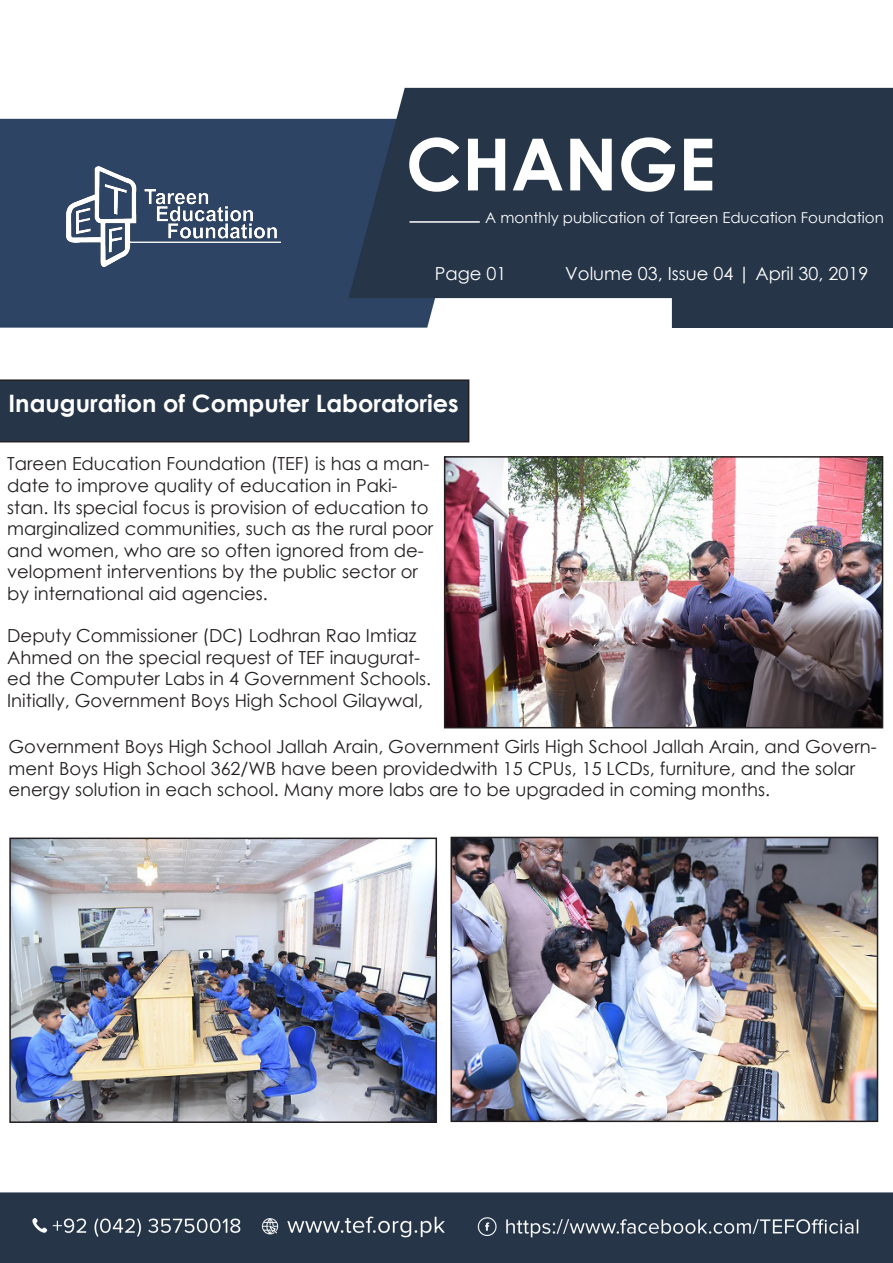
<style>
.page{position:relative;width:893px;height:1263px;background:#fff}
.page>*{position:absolute;margin:0;border:0;box-sizing:border-box;transform-origin:0 0}
.t1{font:700 72px "Century Gothic";color:#fff}
.t2{font:700 24px "Century Gothic";color:#fff}
.t3{font:18px/21.6px "Century Gothic";color:#231f20}
.t4{font:18px "Century Gothic";color:#fff}
.t5{font:15px "Century Gothic";color:#fff}
</style>
<div class="page">
<img style="left:0;top:87px;width:893px;height:1176px">
<hr style="left:409px;top:221px;width:71px;height:2px;background:#fff">
<img style="left:67px;top:166px;width:214px;height:101px">
<div style="left:0;top:379px;width:469px;height:63px;background:#263548"></div>
<img style="left:447px;top:459px;width:433px;height:266px">
<div style="left:444px;top:456px;width:439px;height:272px;border:2px solid #231f20"></div>
<img style="left:12px;top:840px;width:422px;height:280px">
<div style="left:9px;top:837px;width:428px;height:286px;border:2px solid #231f20"></div>
<img style="left:454px;top:840px;width:421px;height:279px">
<div style="left:451px;top:837px;width:427px;height:285px;border:2px solid #231f20"></div>
<p class="t1" style="left:406px;top:110px;width:311px">CHANGE</p>
<p class="t5" style="left:485px;top:207px;width:400px">A monthly publication of Tareen Education Foundation</p>
<p class="t4" style="left:435px;top:261px;width:73px">Page 01</p>
<p class="t4" style="left:565px;top:261px;width:305px">Volume 03, Issue 04 | April 30, 2019</p>
<p class="t2" style="left:9px;top:385px;width:452px">Inauguration of Computer Laboratories</p>
<p class="t3" style="left:7px;top:453px;width:428px">Tareen Education Foundation (TEF) is has a man&shy;date to improve quality of education in Paki&shy;stan. Its special focus is provision of education to marginalized communities, such as the rural poor and women, who are so often ignored from de&shy;velopment interventions by the public sector or by international aid agencies.</p>
<p class="t3" style="left:7px;top:624px;width:425px">Deputy Commissioner (DC) Lodhran Rao Imtiaz Ahmed on the special request of TEF inaugurat&shy;ed the Computer Labs in 4 Government Schools.<br>Initially, Government Boys High School Gilaywal,</p>
<p class="t3" style="left:9px;top:735px;width:869px">Government Boys High School Jallah Arain, Government Girls High School Jallah Arain, and Govern&shy;ment Boys High School 362/WB have been providedwith 15 CPUs, 15 LCDs, furniture, and the solar energy solution in each school. Many more labs are to be upgraded in coming months.</p>
</div>
